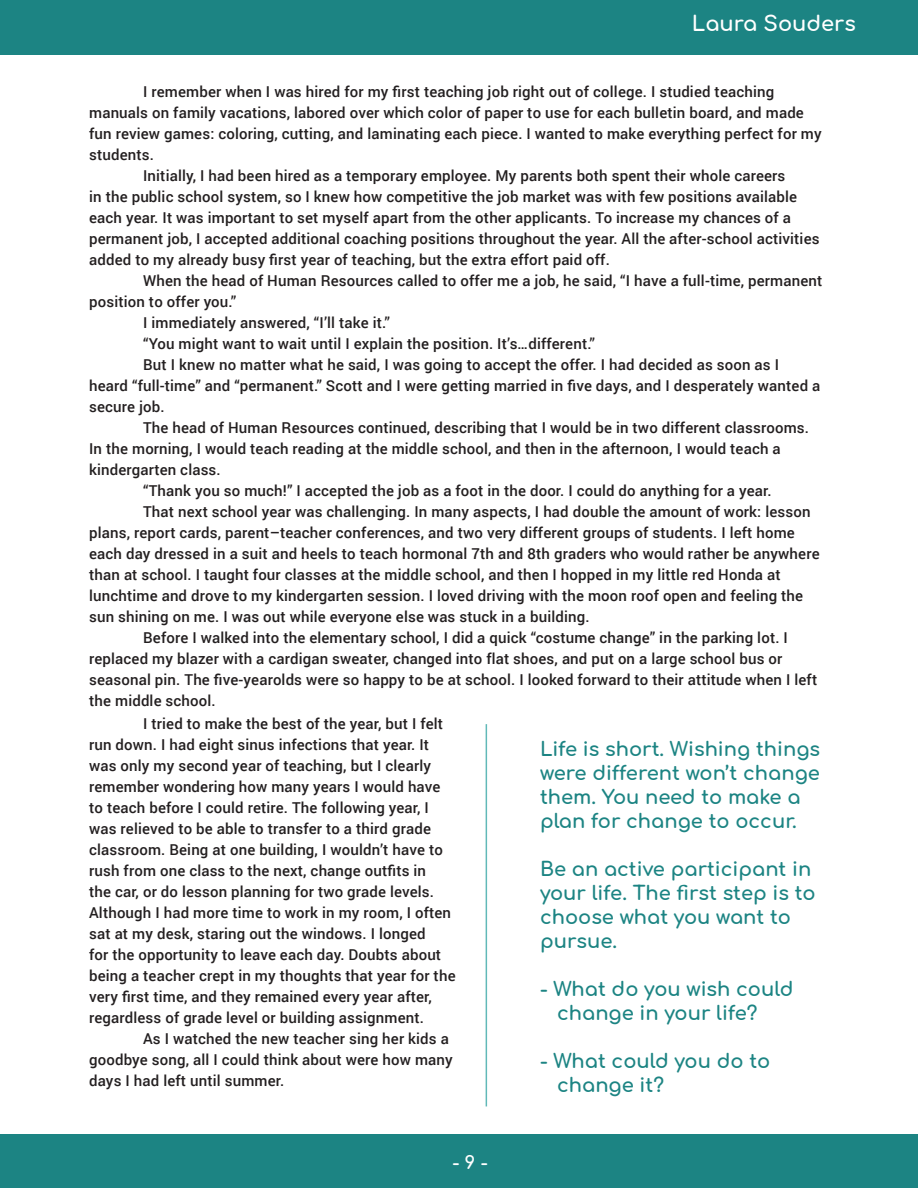
<style>
.page{position:relative;width:918px;height:1188px;background:#fff}
.page>*{position:absolute;margin:0;border:0;box-sizing:border-box;transform-origin:0 0}
.t1{font:21px "Comfortaa";color:#fff}
.t2{font:19.5px/24px "Comfortaa";color:#1c8483}
.t3{font:18px "Comfortaa";color:#fff}
.t4{font:500 15px/21px "Roboto";letter-spacing:.01em;color:#231f20}
</style>
<div class="page">
<div style="left:0;top:0;width:918px;height:55px;background:#1c8483"></div>
<div style="left:0;top:1135px;width:918px;height:53px;background:#1c8483"></div>
<hr style="left:486px;top:724px;width:1px;height:382px;background:#61b9b8">
<h1 class="t1" style="left:692px;top:11px;width:166px">Laura Souders</h1>
<p class="t4" style="left:143px;top:81px;width:633px">I remember when I was hired for my first teaching job right out of college. I studied teaching</p>
<p class="t4" style="left:89px;top:104px;width:716px">manuals on family vacations, labored over which color of paper to use for each bulletin board, and made</p>
<p class="t4" style="left:89px;top:123px;width:734px">fun review games: coloring, cutting, and laminating each piece. I wanted to make everything perfect for my</p>
<p class="t4" style="left:89px;top:146px;width:66px">students.</p>
<p class="t4" style="left:143px;top:165px;width:644px">Initially, I had been hired as a temporary employee. My parents both spent their whole careers</p>
<p class="t4" style="left:89px;top:188px;width:710px">in the public school system, so I knew how competitive the job market was with few positions available</p>
<p class="t4" style="left:89px;top:209px;width:703px">each year. It was important to set myself apart from the other applicants. To increase my chances of a</p>
<p class="t4" style="left:89px;top:230px;width:732px">permanent job, I accepted additional coaching positions throughout the year. All the after-school activities</p>
<p class="t4" style="left:89px;top:249px;width:522px">added to my already busy first year of teaching, but the extra effort paid off.</p>
<p class="t4" style="left:143px;top:270px;width:681px">When the head of Human Resources called to offer me a job, he said, “I have a full-time, permanent</p>
<p class="t4" style="left:89px;top:291px;width:149px">position to offer you.”</p>
<p class="t4" style="left:143px;top:312px;width:248px">I immediately answered, “I’ll take it.”</p>
<p class="t4" style="left:143px;top:333px;width:454px">“You might want to wait until I explain the position. It’s…different.”</p>
<p class="t4" style="left:143px;top:356px;width:637px">But I knew no matter what he said, I was going to accept the offer. I had decided as soon as I</p>
<p class="t4" style="left:89px;top:375px;width:733px">heard “full-time” and “permanent.” Scott and I were getting married in five days, and I desperately wanted a</p>
<p class="t4" style="left:89px;top:398px;width:77px">secure job.</p>
<p class="t4" style="left:143px;top:419px;width:667px">The head of Human Resources continued, describing that I would be in two different classrooms.</p>
<p class="t4" style="left:89px;top:440px;width:693px">In the morning, I would teach reading at the middle school, and then in the afternoon, I would teach a</p>
<p class="t4" style="left:89px;top:461px;width:133px">kindergarten class.</p>
<p class="t4" style="left:143px;top:480px;width:630px">“Thank you so much!” I accepted the job as a foot in the door. I could do anything for a year.</p>
<p class="t4" style="left:143px;top:501px;width:669px">That next school year was challenging. In many aspects, I had double the amount of work: lesson</p>
<p class="t4" style="left:89px;top:524px;width:707px">plans, report cards, parent–teacher conferences, and two very different groups of students. I left home</p>
<p class="t4" style="left:89px;top:543px;width:732px">each day dressed in a suit and heels to teach hormonal 7th and 8th graders who would rather be anywhere</p>
<p class="t4" style="left:89px;top:566px;width:693px">than at school. I taught four classes at the middle school, and then I hopped in my little red Honda at</p>
<p class="t4" style="left:89px;top:587px;width:715px">lunchtime and drove to my kindergarten session. I loved driving with the moon roof open and feeling the</p>
<p class="t4" style="left:89px;top:608px;width:502px">sun shining on me. I was out while everyone else was stuck in a building.</p>
<p class="t4" style="left:143px;top:627px;width:646px">Before I walked into the elementary school, I did a quick “costume change” in the parking lot. I</p>
<p class="t4" style="left:89px;top:648px;width:695px">replaced my blazer with a cardigan sweater, changed into flat shoes, and put on a large school bus or</p>
<p class="t4" style="left:89px;top:669px;width:730px">seasonal pin. The five-yearolds were so happy to be at school. I looked forward to their attitude when I left</p>
<p class="t4" style="left:89px;top:692px;width:128px">the middle school.</p>
<p class="t4" style="left:89px;top:714px;width:368px;text-indent:54px">I tried to make the best of the year, but I felt run down. I had eight sinus infections that year. It was only my second year of teaching, but I clearly remember wondering how many years I would have to teach before I could retire. The following year, I was relieved to be able to transfer to a third grade classroom. Being at one building, I wouldn’t have to rush from one class to the next, change outfits in<br>the car, or do lesson planning for two grade levels.<br>Although I had more time to work in my room, I often sat at my desk, staring out the windows. I longed<br>for the opportunity to leave each day. Doubts about being a teacher crept in my thoughts that year for the very first time, and they remained every year after, regardless of grade level or building assignment.</p>
<p class="t4" style="left:89px;top:1029px;width:365px;text-indent:54px">As I watched the new teacher sing her kids a goodbye song, all I could think about were how many days I had left until summer.</p>
<h2 class="t2" style="left:540px;top:738px;width:282px">Life is short. Wishing things were different won’t change them. You need to make a plan for change to occur.</h2>
<h2 class="t2" style="left:540px;top:858px;width:277px">Be an active participant in your life. The first step is to choose what you want to pursue.</h2>
<h2 class="t2" style="left:557px;top:978px;width:238px;text-indent:-17px">- What do you wish could change in your life?</h2>
<h2 class="t2" style="left:557px;top:1050px;width:215px;text-indent:-17px">- What could you do to change it?</h2>
<p class="t3" style="left:453px;top:1154px;width:37px">- 9 -</p>
</div>
